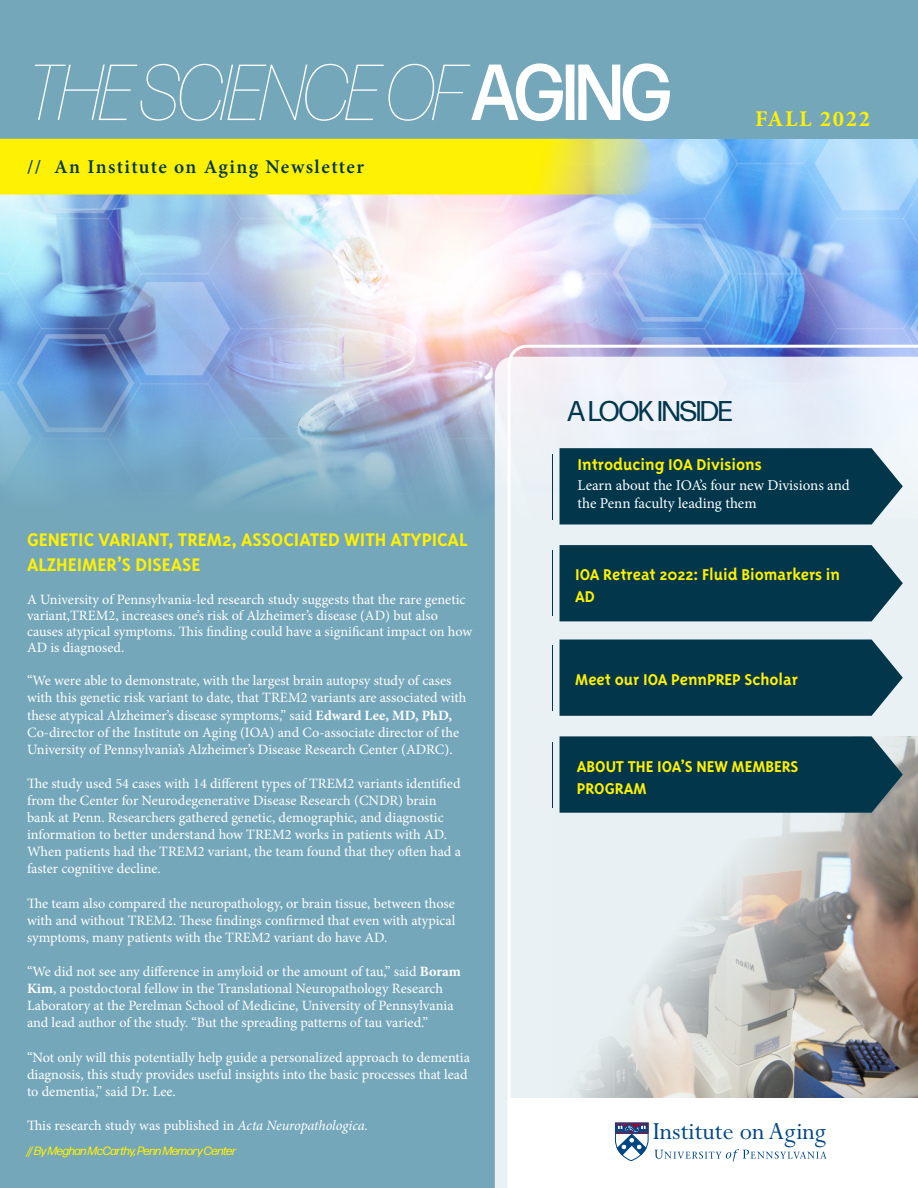
<style>
.page{position:relative;width:918px;height:1188px;background:#75a7bb}
.page>*{position:absolute;margin:0;border:0;box-sizing:border-box;transform-origin:0 0}
.t1{font:italic 100 79.2px "Forma DJR Banner";color:#fff;scale:.91 1}
.t2{font:28.5px "Forma DJR Banner";color:#01364b}
.t3{font:27.6px "Perpetua";color:#004684}
.t4{font:700 22.5px "Minion Pro";letter-spacing:.075em;color:#fff101}
.t5{font:700 21px/25.2px "Triplex Sans OT";color:#fff101}
.t6{font:600 19.5px "Minion Pro";letter-spacing:.07em;color:#01364b}
.t7{font:700 18px/21.6px "Triplex Sans OT";color:#fff101}
.t8{font:15px/18px "Minion Pro";color:#fff}
.t9{font:14.25px/17.1px "Minion Pro";color:#fff}
.t10{font:italic 12px "Forma DJR Banner";color:#fff101}
.s1{font-weight:500;font-style:normal}
.s2{font-weight:700}
.s3{font-style:italic}
</style>
<div class="page">
<img style="left:0;top:139px;width:918px;height:379px">
<svg style="left:495px;top:357px;width:13px;height:831px;fill:#e9f1f4"></svg>
<svg style="left:508px;top:345px;width:410px;height:843px"></svg>
<hr style="left:552px;top:454px;width:1px;height:65px;background:#01364b">
<div style="left:560px;top:448px;width:343px;height:76px;background:#01364b"></div>
<hr style="left:552px;top:551px;width:1px;height:65px;background:#01364b">
<div style="left:560px;top:545px;width:343px;height:76px;background:#01364b"></div>
<hr style="left:552px;top:645px;width:1px;height:65px;background:#01364b">
<div style="left:560px;top:640px;width:343px;height:76px;background:#01364b"></div>
<div style="left:511px;top:1098px;width:407px;height:90px;background:#fff"></div>
<svg style="left:615px;top:1122px;width:211px;height:40px"></svg>
<img style="left:552px;top:736px;width:366px;height:362px">
<hr style="left:552px;top:742px;width:1px;height:65px;background:#01364b">
<svg style="left:560px;top:736px;width:343px;height:77px"></svg>
<svg style="left:0;top:139px;width:650px;height:56px"></svg>
<p class="t1" style="left:27px;top:44px;width:709px">THE SCIENCE OF<span class="s1">AGING</span></p>
<p class="t6" style="left:27px;top:153px;width:338px">// An Institute on Aging Newsletter</p>
<p class="t4" style="left:755px;top:103px;width:116px">FALL 2022</p>
<p class="t5" style="left:27px;top:526px;width:442px">GENETIC VARIANT, TREM2, ASSOCIATED WITH ATYPICAL<br>ALZHEIMER’S DISEASE</p>
<p class="t9" style="left:27px;top:592px;width:447px;line-height:16px">A University of Pennsylvania-led research study suggests that the rare genetic variant,TREM2, increases one’s risk of Alzheimer’s disease (AD) but also causes atypical symptoms. This finding could have a significant impact on how AD is diagnosed.</p>
<p class="t9" style="left:27px;top:672px;width:441px">“We were able to demonstrate, with the largest brain autopsy study of cases with this genetic risk variant to date, that TREM2 variants are associated with these atypical Alzheimer’s disease symptoms,” said <span class="s2">Edward Lee, MD, PhD, </span>Co-director of the Institute on Aging (IOA) and Co-associate director of the University of Pennsylvania’s Alzheimer’s Disease Research Center (ADRC).</p>
<p class="t9" style="left:27px;top:775px;width:435px">The study used 54 cases with 14 different types of TREM2 variants identified from the Center for Neurodegenerative Disease Research (CNDR) brain bank at Penn. Researchers gathered genetic, demographic, and diagnostic information to better understand how TREM2 works in patients with AD.<br>When patients had the TREM2 variant, the team found that they often had a faster cognitive decline.</p>
<p class="t9" style="left:27px;top:895px;width:430px;text-align:justify">The team also compared the neuropathology, or brain tissue, between those with and without TREM2. These findings confirmed that even with atypical symptoms, many patients with the TREM2 variant do have AD.</p>
<p class="t9" style="left:27px;top:963px;width:435px">“We did not see any difference in amyloid or the amount of tau,” said <span class="s2">Boram Kim</span>, a postdoctoral fellow in the Translational Neuropathology Research Laboratory at the Perelman School of Medicine, University of Pennsylvania and lead author of the study. “But the spreading patterns of tau varied.”</p>
<p class="t9" style="left:27px;top:1049px;width:445px">“Not only will this potentially help guide a personalized approach to dementia diagnosis, this study provides useful insights into the basic processes that lead to dementia,” said Dr. Lee.</p>
<p class="t9" style="left:27px;top:1117px;width:343px">This research study was published in <span class="s3">Acta Neuropathologica.</span></p>
<p class="t10" style="left:27px;top:1143px;width:211px">// By Meghan McCarthy, Penn Memory Center</p>
<p class="t2" style="left:568px;top:394px;width:166px">A LOOK INSIDE</p>
<p class="t7" style="left:578px;top:453px;width:186px">Introducing IOA Divisions</p>
<p class="t8" style="left:578px;top:477px;width:274px">Learn about the IOA’s four new Divisions and the Penn faculty leading them</p>
<p class="t7" style="left:575px;top:563px;width:266px">IOA Retreat 2022: Fluid Biomarkers in<br>AD</p>
<p class="t7" style="left:575px;top:669px;width:225px">Meet our IOA PennPREP Scholar</p>
<p class="t7" style="left:577px;top:756px;width:223px">ABOUT THE IOA’S NEW MEMBERS<br>PROGRAM</p>
<p class="t3" style="left:653px;top:1114px;width:175px">Institute on Aging</p>
</div>
